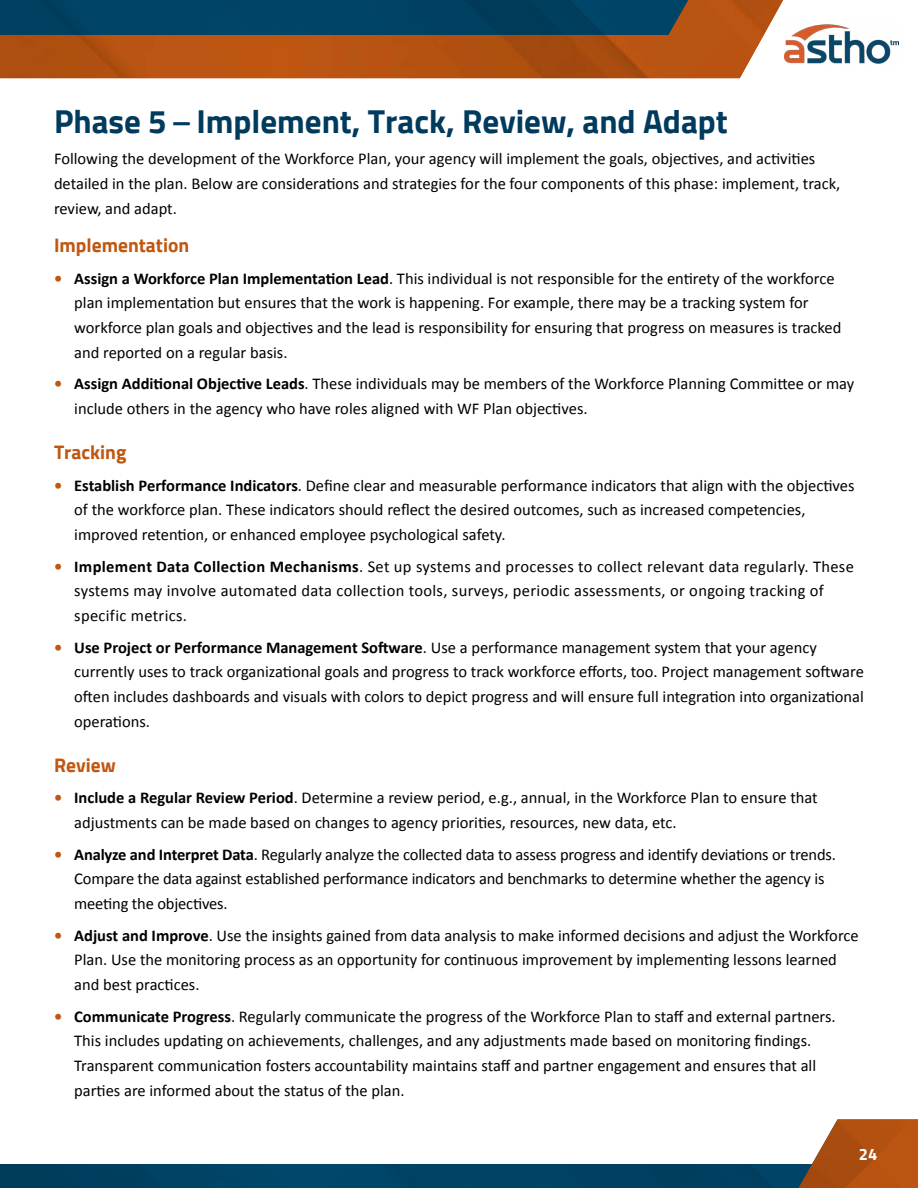
<style>
.page{position:relative;width:918px;height:1188px;background:#fff}
.page>*{position:absolute;margin:0;border:0;box-sizing:border-box;transform-origin:0 0}
.t1{font:700 33px "Sunflower";color:#003a5d}
.t2{font:700 19.5px "Sunflower";color:#c05711}
.Body_Copy_11pt{font:16.5px/24.8px "Calibri";color:#000}
.Body_Copy_11pt-2{font:16.5px/24.8px "Calibri";letter-spacing:.02em;color:#000}
.t3{font:700 16.5px "Sunflower";color:#fff}
.s1{font-family:"Calibri"}
.s2{font-weight:700;color:#c05711}
.s3{font-weight:700}
</style>
<div class="page">
<div style="left:0;top:1165px;width:783px;height:23px;background:#004264"></div>
<img style="left:783px;top:1119px;width:135px;height:69px">
<img style="left:0;top:0;width:785px;height:78px">
<img style="left:0;top:0;width:704px;height:35px">
<img style="left:785px;top:24px;width:113px;height:40px">
<h1 class="t1" style="left:54px;top:106px;width:675px">Phase 5 <span class="s1">–</span> Implement, Track, Review, and Adapt</h1>
<p class="Body_Copy_11pt" style="left:54px;top:146px;width:788px">Following the development of the Workforce Plan, your agency will implement the goals, objectives, and activities detailed in the plan. Below are considerations and strategies for the four components of this phase: implement, track, review, and adapt.</p>
<h2 class="t2" style="left:54px;top:236px;width:137px">Implementation</h2>
<p class="Body_Copy_11pt" style="left:74px;top:266px;width:769px;text-indent:-20px"><span class="s2">•</span> <span class="s3">Assign a Workforce Plan Implementation Lead</span>. This individual is not responsible for the entirety of the workforce plan implementation but ensures that the work is happening. For example, there may be a tracking system for workforce plan goals and objectives and the lead is responsibility for ensuring that progress on measures is tracked and reported on a regular basis.</p>
<p class="Body_Copy_11pt" style="left:74px;top:371px;width:781px;text-indent:-20px"><span class="s2">•</span> <span class="s3">Assign Additional Objective Leads</span>. These individuals may be members of the Workforce Planning Committee or may include others in the agency who have roles aligned with WF Plan objectives.</p>
<h2 class="t2" style="left:54px;top:443px;width:74px">Tracking</h2>
<p class="Body_Copy_11pt" style="left:74px;top:473px;width:782px;text-indent:-20px"><span class="s2">•</span> <span class="s3">Establish Performance Indicators</span>. Define clear and measurable performance indicators that align with the objectives of the workforce plan. These indicators should reflect the desired outcomes, such as increased competencies, improved retention, or enhanced employee psychological safety.</p>
<p class="Body_Copy_11pt-2" style="left:74px;top:554px;width:781px;text-indent:-20px"><span class="s2">•</span> <span class="s3">Implement Data Collection Mechanisms</span>. Set up systems and processes to collect relevant data regularly. These systems may involve automated data collection tools, surveys, periodic assessments, or ongoing tracking of specific metrics.</p>
<p class="Body_Copy_11pt" style="left:74px;top:635px;width:791px;text-indent:-20px"><span class="s2">•</span> <span class="s3">Use Project or Performance Management Software</span>. Use a performance management system that your agency currently uses to track organizational goals and progress to track workforce efforts, too. Project management software often includes dashboards and visuals with colors to depict progress and will ensure full integration into organizational operations.</p>
<h2 class="t2" style="left:54px;top:756px;width:63px">Review</h2>
<p class="Body_Copy_11pt" style="left:74px;top:785px;width:745px;text-indent:-20px"><span class="s2">•</span> <span class="s3">Include a Regular Review Period</span>. Determine a review period, e.g., annual, in the Workforce Plan to ensure that adjustments can be made based on changes to agency priorities, resources, new data, etc.</p>
<p class="Body_Copy_11pt" style="left:74px;top:842px;width:763px;text-indent:-20px"><span class="s2">•</span> <span class="s3">Analyze and Interpret Data</span>. Regularly analyze the collected data to assess progress and identify deviations or trends.<br>Compare the data against established performance indicators and benchmarks to determine whether the agency is meeting the objectives.</p>
<p class="Body_Copy_11pt" style="left:74px;top:923px;width:786px;text-indent:-20px"><span class="s2">•</span> <span class="s3">Adjust and Improve</span>. Use the insights gained from data analysis to make informed decisions and adjust the Workforce<br>Plan. Use the monitoring process as an opportunity for continuous improvement by implementing lessons learned and best practices.</p>
<p class="Body_Copy_11pt" style="left:74px;top:1004px;width:763px;text-indent:-20px"><span class="s2">•</span> <span class="s3">Communicate Progress</span>. Regularly communicate the progress of the Workforce Plan to staff and external partners.<br>This includes updating on achievements, challenges, and any adjustments made based on monitoring findings.<br>Transparent communication fosters accountability maintains staff and partner engagement and ensures that all parties are informed about the status of the plan.</p>
<p class="t3" style="left:859px;top:1146px;width:20px">24</p>
</div>
